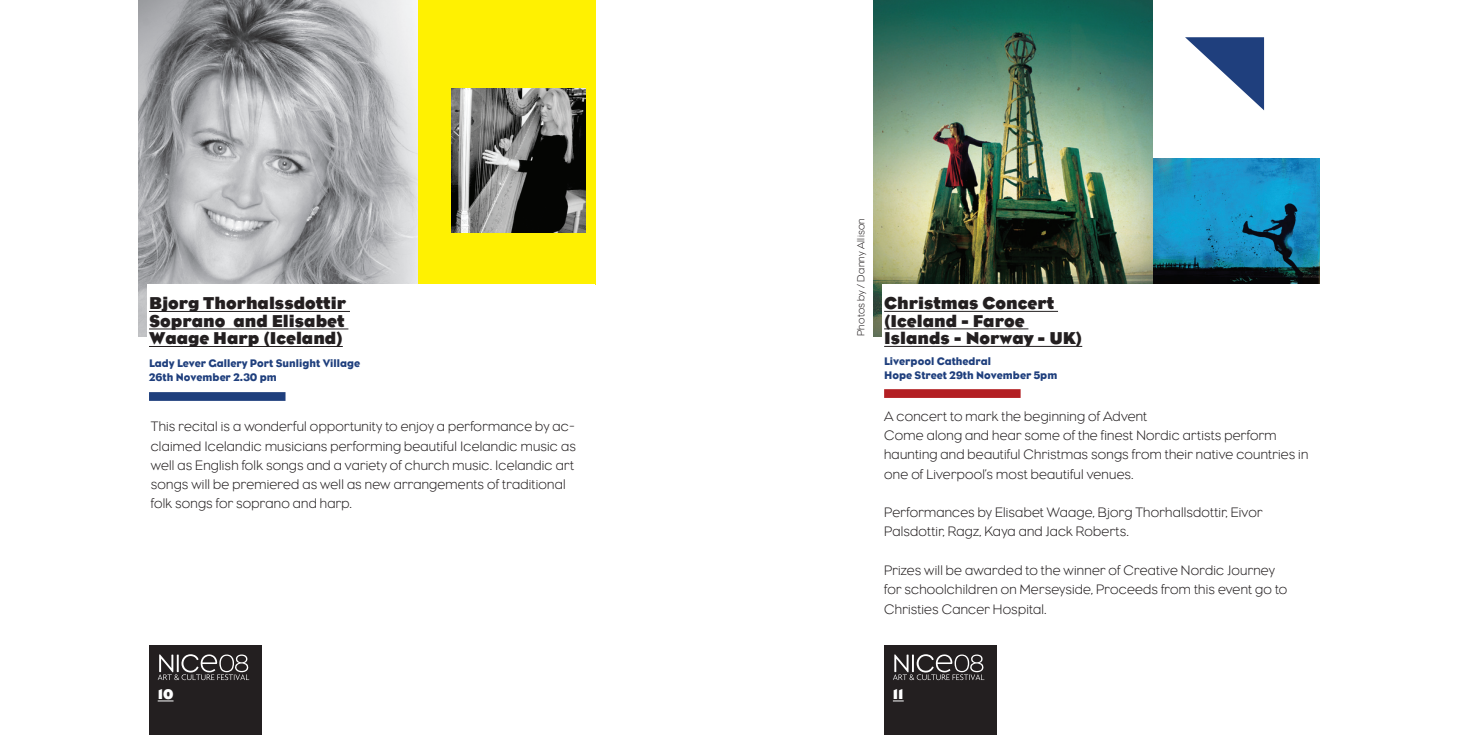
<style>
.page{position:relative;width:1469px;height:735px;background:#fff}
.page>*{position:absolute;margin:0;border:0;box-sizing:border-box;transform-origin:0 0}
.t1{font:700 17.5px/17.5px "Eagle IS";color:#231f20;text-align:justify}
.t2{font:700 14.17px "Eagle IS";color:#fff}
.t3{font:300 14px/19.2px "Eagle IS";letter-spacing:.02em;color:#231f20}
.t4{font:11.2px/14px "Eagle IS";color:#1f3f7d}
.t5{font:300 10.5px "Eagle IS";letter-spacing:.02em;color:#231f20}
</style>
<div class="page">
<div style="left:417px;top:0;width:179px;height:284px;background:#fff101"></div>
<img style="left:1152px;top:158px;width:167px;height:126px">
<img style="left:138px;top:0;width:279px;height:336px">
<div style="left:147px;top:284px;width:448px;height:110px;background:#fff"></div>
<div style="left:150px;top:644px;width:112px;height:90px;background:#231f20"></div>
<svg style="left:158px;top:700px;width:15px;height:1px"></svg>
<svg style="left:158px;top:654px;width:91px;height:26px"></svg>
<div style="left:884px;top:644px;width:112px;height:90px;background:#231f20"></div>
<svg style="left:893px;top:654px;width:91px;height:26px"></svg>
<img style="left:873px;top:0;width:279px;height:336px">
<div style="left:882px;top:284px;width:441px;height:100px;background:#fff"></div>
<div style="left:149px;top:392px;width:136px;height:8px;background:#1f3f7d"></div>
<hr style="left:149px;top:311px;width:201px;height:1px;background:#231f20">
<hr style="left:149px;top:328px;width:199px;height:1px;background:#231f20">
<hr style="left:149px;top:346px;width:194px;height:1px;background:#231f20">
<div style="left:884px;top:389px;width:136px;height:8px;background:#b31f23"></div>
<hr style="left:884px;top:311px;width:174px;height:1px;background:#231f20">
<hr style="left:884px;top:328px;width:144px;height:1px;background:#231f20">
<hr style="left:884px;top:346px;width:198px;height:1px;background:#231f20">
<svg style="left:1185px;top:37px;width:79px;height:73px"></svg>
<img style="left:452px;top:89px;width:133px;height:144px">
<p class="t1" style="left:149px;top:294px;width:198px">Bjorg Thorhalssdottir Soprano and Elisabet Waage Harp (Iceland)</p>
<p class="t4" style="left:149px;top:356px;width:212px">Lady Lever Gallery Port Sunlight Village<br>26th November 2.30 pm</p>
<p class="t3" style="left:151px;top:417px;width:426px">This recital is a wonderful opportunity to enjoy a performance by ac&shy;claimed Icelandic musicians performing beautiful Icelandic music as well as English folk songs and a variety of church music. Icelandic art songs will be premiered as well as new arrangements of traditional folk songs for soprano and harp.</p>
<p class="t5" style="left:855px;top:336px;width:119px;rotate:-90deg">Photos by / Danny Allison</p>
<p class="t1" style="left:884px;top:294px;width:200px;text-align:left">Christmas Concert (Iceland - Faroe<br>Islands - Norway - UK)</p>
<p class="t4" style="left:884px;top:354px;width:175px">Liverpool Cathedral<br>Hope Street 29th November 5pm</p>
<p class="t3" style="left:884px;top:406px;width:426px">A concert to mark the beginning of Advent<br>Come along and hear some of the finest Nordic artists perform haunting and beautiful Christmas songs from their native countries in one of Liverpool’s most beautiful venues.</p>
<p class="t3" style="left:884px;top:502px;width:380px">Performances by Elisabet Waage, Bjorg Thorhallsdottir, Eivor<br>Palsdottir, Ragz, Kaya and Jack Roberts.</p>
<p class="t3" style="left:884px;top:560px;width:405px">Prizes will be awarded to the winner of Creative Nordic Journey for schoolchildren on Merseyside, Proceeds from this event go to<br>Christies Cancer Hospital.</p>
<p class="t2" style="left:158px;top:686px;width:17px">10</p>
<p class="t2" style="left:892px;top:686px;width:12px">11</p>
</div>
